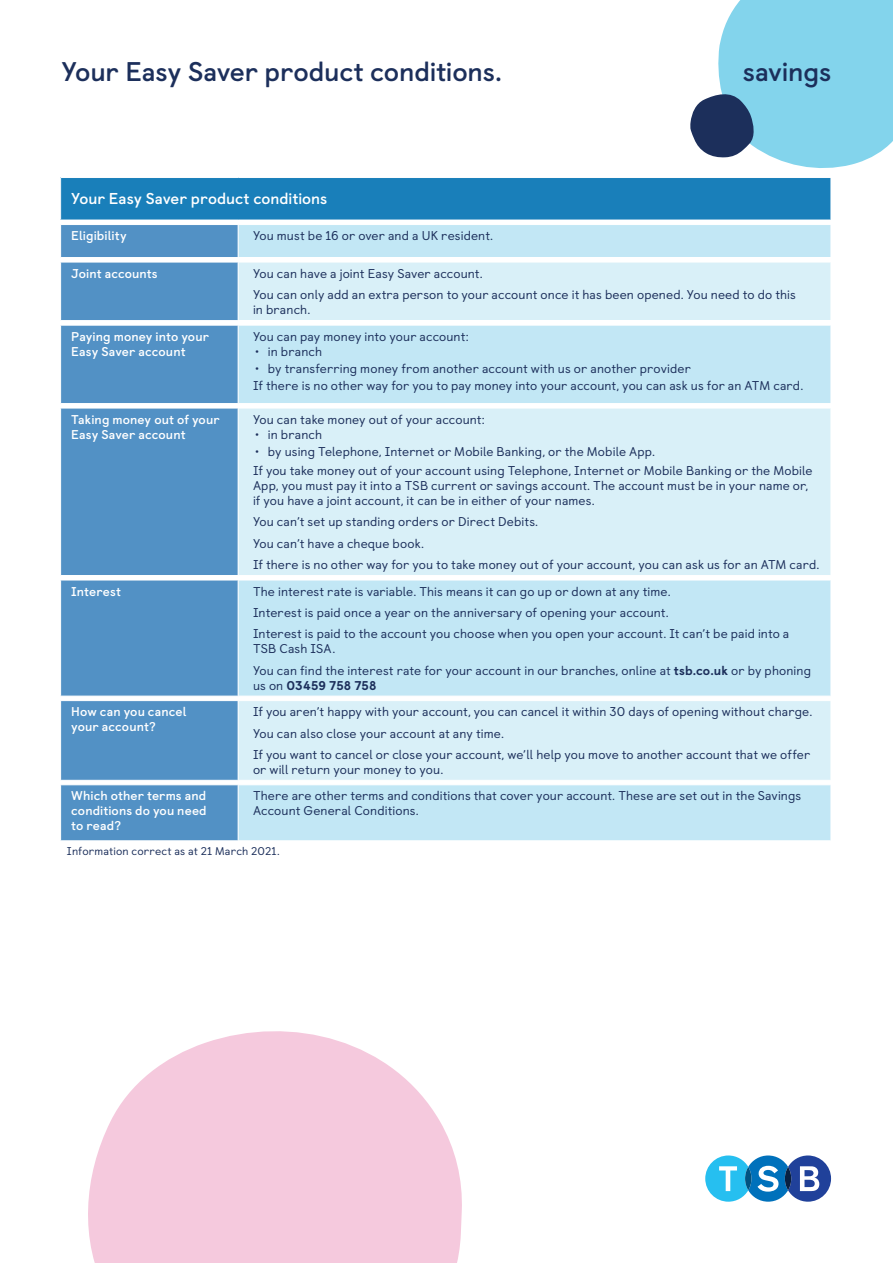
<style>
.page{position:relative;width:893px;height:1263px;background:#fff}
.page>*{position:absolute;margin:0;border:0;box-sizing:border-box;transform-origin:0 0}
.Heading_18pt{font:700 27px "TSB Castledown";letter-spacing:-.01em;color:#1c2f5b}
.Table_header_BOLD_WH{font:700 15.75px "TSB Castledown";color:#fff}
.Table_text_8_5pt{font:12.75px/15px "TSB Castledown";letter-spacing:.01em;color:#1c2f5b}
.Table_header_BOLD_WH-2{font:700 12.75px/15px "TSB Castledown";letter-spacing:.01em;color:#fff}
.Legal_text{font:11.25px "TSB Castledown";letter-spacing:.015em;color:#1c2f5b}
.s1{font-weight:800}
</style>
<div class="page">
<div style="left:61px;top:177px;width:770px;height:43px;background:#197fba"></div>
<div style="left:61px;top:225px;width:177px;height:615px;background:#5291c5"></div>
<div style="left:239px;top:225px;width:592px;height:615px;background:#c2e7f5"></div>
<hr style="left:238px;top:258px;width:593px;height:4px;background:#fff">
<svg style="left:239px;top:263px;width:592px;height:517px;background:#d1ecf7"></svg>
<hr style="left:238px;top:321px;width:593px;height:4px;background:#fff">
<hr style="left:60px;top:177px;width:178px;height:1px;background:#fff">
<hr style="left:238px;top:177px;width:593px;height:1px;background:#fff">
<hr style="left:60px;top:257px;width:178px;height:1px;background:#fff">
<hr style="left:238px;top:257px;width:593px;height:1px;background:#fff">
<hr style="left:238px;top:262px;width:593px;height:1px;background:#fff">
<hr style="left:238px;top:320px;width:593px;height:1px;background:#fff">
<svg style="left:60px;top:258px;width:179px;height:67px;background:#6ca1cd"></svg>
<hr style="left:60px;top:325px;width:178px;height:1px;background:#fff">
<hr style="left:238px;top:325px;width:593px;height:1px;background:#fff">
<hr style="left:60px;top:403px;width:178px;height:1px;background:#fff">
<hr style="left:238px;top:403px;width:593px;height:1px;background:#fff">
<hr style="left:60px;top:408px;width:178px;height:1px;background:#fff">
<hr style="left:238px;top:408px;width:593px;height:1px;background:#fff">
<hr style="left:60px;top:575px;width:178px;height:1px;background:#fff">
<hr style="left:238px;top:575px;width:593px;height:1px;background:#fff">
<hr style="left:60px;top:580px;width:178px;height:1px;background:#fff">
<hr style="left:238px;top:580px;width:593px;height:1px;background:#fff">
<hr style="left:60px;top:696px;width:178px;height:1px;background:#fff">
<hr style="left:238px;top:696px;width:593px;height:1px;background:#fff">
<hr style="left:60px;top:700px;width:178px;height:1px;background:#fff">
<hr style="left:238px;top:700px;width:593px;height:1px;background:#fff">
<hr style="left:60px;top:780px;width:178px;height:1px;background:#fff">
<hr style="left:238px;top:780px;width:593px;height:1px;background:#fff">
<hr style="left:60px;top:784px;width:178px;height:1px;background:#fff">
<hr style="left:238px;top:784px;width:593px;height:1px;background:#fff">
<svg style="left:88px;top:1031px;width:374px;height:232px;fill:#f5c9dd"></svg>
<svg style="left:705px;top:1155px;width:126px;height:47px"></svg>
<svg style="left:690px;top:0;width:203px;height:168px"></svg>
<p class="Heading_18pt" style="left:62px;top:55px;width:442px">Your Easy Saver product conditions.</p>
<p class="Heading_18pt" style="left:743px;top:55px;width:90px">savings</p>
<p class="Table_header_BOLD_WH" style="left:71px;top:189px;width:258px">Your Easy Saver product conditions</p>
<p class="Table_header_BOLD_WH-2" style="left:71px;top:228px;width:57px">Eligibility</p>
<p class="Table_text_8_5pt" style="left:253px;top:228px;width:242px">You must be 16 or over and a UK resident.</p>
<p class="Table_header_BOLD_WH-2" style="left:71px;top:266px;width:88px">Joint accounts</p>
<p class="Table_text_8_5pt" style="left:253px;top:266px;width:231px">You can have a joint Easy Saver account.</p>
<p class="Table_text_8_5pt" style="left:253px;top:287px;width:544px">You can only add an extra person to your account once it has been opened. You need to do this in branch.</p>
<p class="Table_header_BOLD_WH-2" style="left:71px;top:329px;width:139px">Paying money into your<br>Easy Saver account</p>
<p class="Table_text_8_5pt" style="left:253px;top:329px;width:217px">You can pay money into your account:</p>
<p class="Table_text_8_5pt" style="left:255px;top:344px;width:69px">• in branch</p>
<p class="Table_text_8_5pt" style="left:255px;top:361px;width:437px">• by transferring money from another account with us or another provider</p>
<p class="Table_text_8_5pt" style="left:253px;top:378px;width:552px">If there is no other way for you to pay money into your account, you can ask us for an ATM card.</p>
<p class="Table_header_BOLD_WH-2" style="left:71px;top:412px;width:150px">Taking money out of your<br>Easy Saver account</p>
<p class="Table_text_8_5pt" style="left:253px;top:412px;width:233px">You can take money out of your account:</p>
<p class="Table_text_8_5pt" style="left:255px;top:427px;width:69px">• in branch</p>
<p class="Table_text_8_5pt" style="left:255px;top:444px;width:401px">• by using Telephone, Internet or Mobile Banking, or the Mobile App.</p>
<p class="Table_text_8_5pt" style="left:253px;top:463px;width:561px">If you take money out of your account using Telephone, Internet or Mobile Banking or the Mobile<br>App, you must pay it into a TSB current or savings account. The account must be in your name or, if you have a joint account, it can be in either of your names.</p>
<p class="Table_text_8_5pt" style="left:253px;top:514px;width:287px">You can’t set up standing orders or Direct Debits.</p>
<p class="Table_text_8_5pt" style="left:253px;top:536px;width:172px">You can’t have a cheque book.</p>
<p class="Table_text_8_5pt" style="left:253px;top:557px;width:568px">If there is no other way for you to take money out of your account, you can ask us for an ATM card.</p>
<p class="Table_header_BOLD_WH-2" style="left:71px;top:584px;width:51px">Interest</p>
<p class="Table_text_8_5pt" style="left:253px;top:584px;width:419px">The interest rate is variable. This means it can go up or down at any time.</p>
<p class="Table_text_8_5pt" style="left:253px;top:605px;width:417px">Interest is paid once a year on the anniversary of opening your account.</p>
<p class="Table_text_8_5pt" style="left:253px;top:626px;width:538px">Interest is paid to the account you choose when you open your account. It can’t be paid into a<br>TSB Cash ISA.</p>
<p class="Table_text_8_5pt" style="left:253px;top:663px;width:560px">You can find the interest rate for your account in our branches, online at <span class="s1">tsb.co.uk</span> or by phoning us on <span class="s1">03459 758 758</span></p>
<p class="Table_header_BOLD_WH-2" style="left:71px;top:704px;width:117px">How can you cancel your account?</p>
<p class="Table_text_8_5pt" style="left:253px;top:704px;width:561px">If you aren’t happy with your account, you can cancel it within 30 days of opening without charge.</p>
<p class="Table_text_8_5pt" style="left:253px;top:726px;width:252px">You can also close your account at any time.</p>
<p class="Table_text_8_5pt" style="left:253px;top:747px;width:559px">If you want to cancel or close your account, we’ll help you move to another account that we offer or will return your money to you.</p>
<p class="Table_header_BOLD_WH-2" style="left:71px;top:788px;width:137px;text-align:justify">Which other terms and conditions do you need to read?</p>
<p class="Table_text_8_5pt" style="left:253px;top:788px;width:550px">There are other terms and conditions that cover your account. These are set out in the Savings<br>Account General Conditions.</p>
<p class="Legal_text" style="left:67px;top:844px;width:214px">Information correct as at 21 March 2021.</p>
</div>
